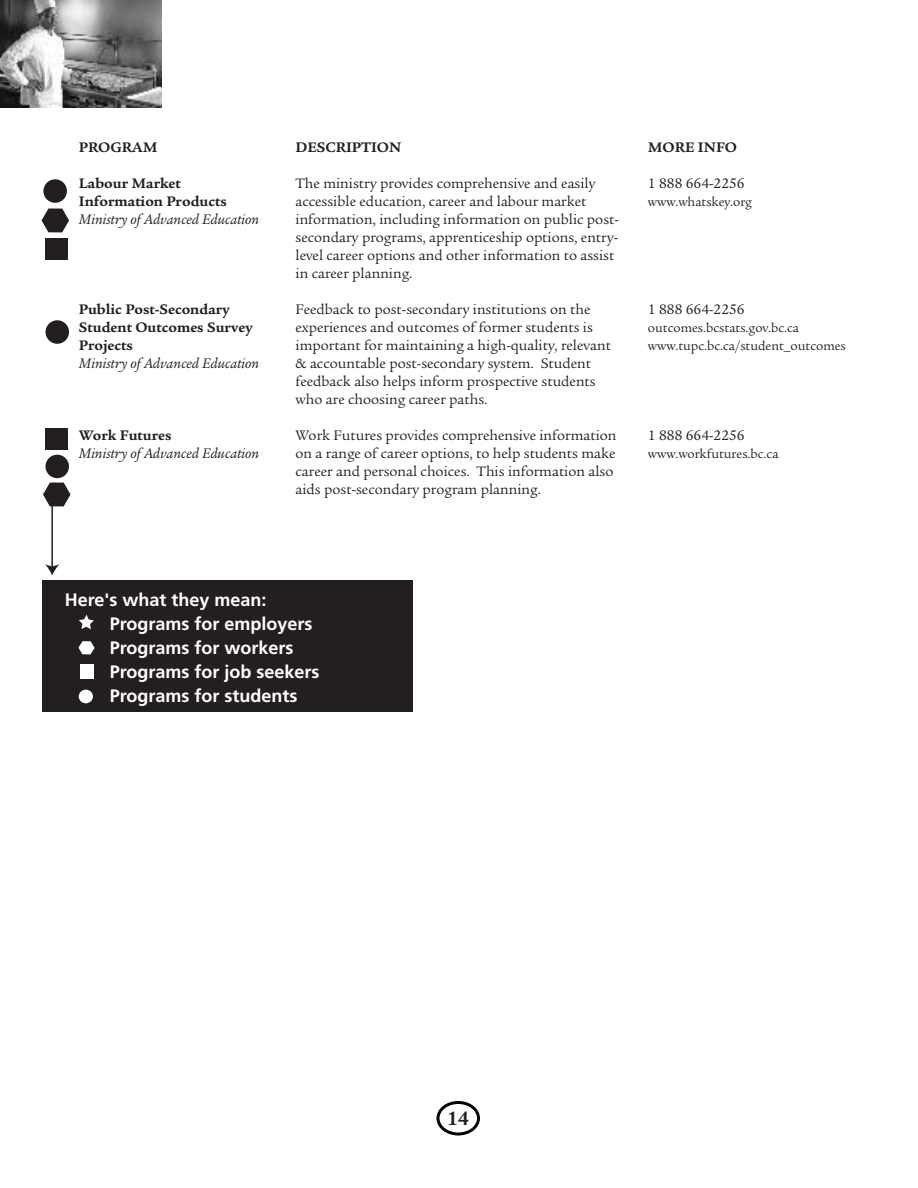
<style>
.page{position:relative;width:918px;height:1188px;background:#fff}
.page>*{position:absolute;margin:0;border:0;box-sizing:border-box;transform-origin:0 0}
.t1{font:700 21px "Legacy Serif";color:#231f20}
.t2{font:700 18px/24px "Frutiger";color:#fff}
.t3{font:15px/18px "Legacy Serif";color:#231f20}
.t4{font:700 15px/18px "Legacy Serif";color:#231f20}
.t5{font:italic 15px "Legacy Serif";color:#231f20}
.t6{font:13.5px/18px "Legacy Serif";color:#231f20}
</style>
<div class="page">
<div style="left:436px;top:1101px;width:44px;height:35px;border:3px solid #000;border-radius:50%"></div>
<div style="left:43px;top:179px;width:24px;height:24px;background:#231f20;border-radius:50%"></div>
<div style="left:46px;top:320px;width:23px;height:24px;background:#231f20;border-radius:50%"></div>
<div style="left:46px;top:428px;width:22px;height:22px;background:#231f20"></div>
<svg style="left:42px;top:208px;width:27px;height:24px"></svg>
<div style="left:46px;top:238px;width:22px;height:22px;background:#231f20"></div>
<div style="left:43px;top:580px;width:370px;height:132px;background:#231f20"></div>
<hr style="left:51px;top:505px;width:2px;height:63px;background:#231f20">
<svg style="left:45px;top:564px;width:14px;height:11px"></svg>
<div style="left:80px;top:664px;width:13px;height:14px;background:#fff"></div>
<svg style="left:79px;top:615px;width:15px;height:14px"></svg>
<div style="left:79px;top:690px;width:14px;height:13px;background:#fff;border-radius:50%"></div>
<svg style="left:78px;top:641px;width:17px;height:13px"></svg>
<div style="left:45px;top:455px;width:24px;height:23px;background:#231f20;border-radius:50%"></div>
<svg style="left:43px;top:483px;width:28px;height:23px"></svg>
<img style="left:0;top:0;width:162px;height:108px">
<p class="t4" style="left:79px;top:139px;width:80px">PROGRAM</p>
<p class="t4" style="left:79px;top:175px;width:149px">Labour Market<br>Information Products</p>
<p class="t5" style="left:79px;top:211px;width:182px">Ministry of Advanced Education</p>
<p class="t4" style="left:79px;top:301px;width:175px">Public Post-Secondary<br>Student Outcomes Survey<br>Projects</p>
<p class="t5" style="left:79px;top:355px;width:182px">Ministry of Advanced Education</p>
<p class="t4" style="left:79px;top:427px;width:94px">Work Futures</p>
<p class="t5" style="left:79px;top:445px;width:182px">Ministry of Advanced Education</p>
<p class="t4" style="left:296px;top:138px;width:107px">DESCRIPTION</p>
<p class="t3" style="left:296px;top:174px;width:325px">The ministry provides comprehensive and easily accessible education, career and labour market information, including information on public post&shy;secondary programs, apprenticeship options, entry&shy;level career options and other information to assist in career planning.</p>
<p class="t3" style="left:296px;top:300px;width:317px">Feedback to post-secondary institutions on the experiences and outcomes of former students is important for maintaining a high-quality, relevant &amp; accountable post-secondary system. Student feedback also helps inform prospective students who are choosing career paths.</p>
<p class="t3" style="left:296px;top:426px;width:323px">Work Futures provides comprehensive information on a range of career options, to help students make career and personal choices. This information also aids post-secondary program planning.</p>
<p class="t4" style="left:648px;top:138px;width:91px">MORE INFO</p>
<p class="t3" style="left:648px;top:175px;width:98px">1 888 664-2256</p>
<p class="t6" style="left:648px;top:193px;width:106px">www.whatskey.org</p>
<p class="t3" style="left:648px;top:301px;width:98px">1 888 664-2256</p>
<p class="t6" style="left:648px;top:319px;width:199px">outcomes.bcstats.gov.bc.ca www.tupc.bc.ca/student_outcomes</p>
<p class="t3" style="left:648px;top:427px;width:98px">1 888 664-2256</p>
<p class="t6" style="left:648px;top:445px;width:132px">www.workfutures.bc.ca</p>
<p class="t2" style="left:110px;top:587px;width:211px;text-indent:-45px">Here's what they mean:<br>Programs for employers<br>Programs for workers<br>Programs for job seekers<br>Programs for students</p>
<h1 class="t1" style="left:447px;top:1106px;width:23px">14</h1>
</div>
